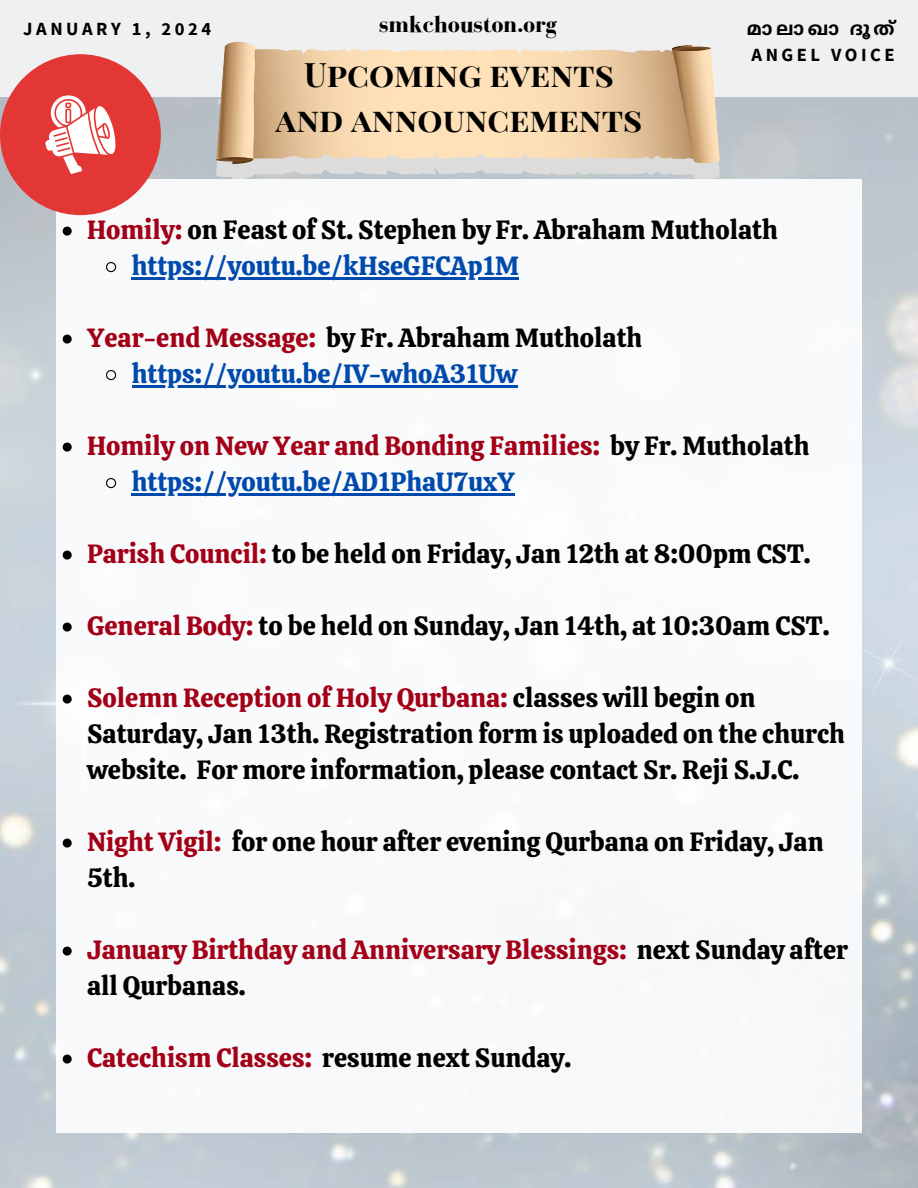
<style>
.page{position:relative;width:918px;height:1188px;background:#fff}
.page>*{position:absolute;margin:0;border:0;box-sizing:border-box;transform-origin:0 0}
.t1{font:700 33.15px/45.3px "Playfair Display SC";color:#000;text-align:center}
.t2{font:26.25px/36px "Calistoga";color:#000}
.t3{font:26.25px/36px "Calistoga";color:#a30018}
.t4{font:26.25px/36px "Calistoga";color:#004aad}
.t5{font:700 24px "Bodoni FLF";color:#000}
.t6{font:700 18.6px "Source Sans Pro";letter-spacing:.19em;color:#000}
.t7{font:700 18.6px "Noto Sans Malayalam";color:#000}
.s1{color:#a30018}
.s2{color:#004aad}
.s3{color:#000}
</style>
<div class="page">
<div style="left:0;top:0;width:918px;height:96px;background:#eff0f2"></div>
<svg style="left:216px;top:159px;width:504px;height:20px;background:#d4d6d7"></svg>
<svg style="left:255px;top:49px;width:416px;height:110px;background:#f1d2ab"></svg>
<svg style="left:671px;top:45px;width:49px;height:118px;background:#d5b590"></svg>
<hr style="left:678px;top:49px;width:28px;height:2px;background:#603813;border-radius:50%">
<svg style="left:216px;top:42px;width:39px;height:122px;background:#d3b48f"></svg>
<div style="left:56px;top:179px;width:806px;height:954px;background:#f8f9fa"></div>
<svg style="left:63px;top:227px;width:9px;height:9px"></svg>
<svg style="left:106px;top:262px;width:11px;height:11px"></svg>
<hr style="left:132px;top:277px;width:387px;height:2px;background:#004aad">
<svg style="left:63px;top:335px;width:9px;height:9px"></svg>
<svg style="left:106px;top:370px;width:11px;height:11px"></svg>
<hr style="left:132px;top:385px;width:385px;height:2px;background:#004aad">
<svg style="left:63px;top:443px;width:9px;height:9px"></svg>
<svg style="left:106px;top:478px;width:11px;height:11px"></svg>
<hr style="left:132px;top:493px;width:383px;height:2px;background:#004aad">
<svg style="left:63px;top:551px;width:9px;height:9px"></svg>
<svg style="left:63px;top:623px;width:9px;height:9px"></svg>
<svg style="left:63px;top:695px;width:9px;height:9px"></svg>
<svg style="left:63px;top:839px;width:9px;height:9px"></svg>
<svg style="left:63px;top:947px;width:9px;height:9px"></svg>
<svg style="left:63px;top:1055px;width:9px;height:9px"></svg>
<div style="left:0;top:54px;width:161px;height:161px;background:#e23734;border-radius:50%"></div>
<svg style="left:45px;top:95px;width:71px;height:79px"></svg>
<p class="t5" style="left:379px;top:11px;width:180px">smkchouston.org</p>
<p class="t6" style="left:23px;top:16px;width:189px">JANUARY 1, 2024</p>
<p class="t7" style="left:747px;top:19px;width:77px">മാലാഖാ</p>
<p class="t7" style="left:850px;top:19px;width:36px">ദൂ ത്</p>
<p class="t6" style="left:752px;top:42px;width:145px">ANGEL VOICE</p>
<p class="t1" style="left:276px;top:50px;width:368px">Upcoming events and announcements</p>
<p class="t2" style="left:132px;top:212px;width:648px;text-indent:-45px"><span class="s1">Homily:</span> on Feast of St. Stephen by Fr. Abraham Mutholath <span class="s2">https://youtu.be/kHseGFCAp1M</span></p>
<p class="t4" style="left:132px;top:320px;width:512px;text-indent:-45px"><span class="s1">Year-end Message:</span> <span class="s3">by Fr. Abraham Mutholath </span>https://youtu.be/IV-whoA31Uw</p>
<p class="t3" style="left:132px;top:428px;width:679px;text-indent:-45px">Homily on New Year and Bonding Families: <span class="s3">by Fr. Mutholath </span><span class="s2">https://youtu.be/AD1PhaU7uxY</span></p>
<p class="t2" style="left:87px;top:536px;width:725px"><span class="s1">Parish Council:</span> to be held on Friday, Jan 12th at 8:00pm CST.</p>
<p class="t2" style="left:87px;top:608px;width:744px"><span class="s1">General Body:</span> to be held on Sunday, Jan 14th, at 10:30am CST.</p>
<p class="t2" style="left:87px;top:680px;width:759px"><span class="s1">Solemn Reception of Holy Qurbana:</span> classes will begin on<br>Saturday, Jan 13th. Registration form is uploaded on the church website. For more information, please contact Sr. Reji S.J.C.</p>
<p class="t2" style="left:87px;top:824px;width:738px"><span class="s1">Night Vigil:</span> for one hour after evening Qurbana on Friday, Jan<br>5th.</p>
<p class="t3" style="left:87px;top:932px;width:763px">January Birthday and Anniversary Blessings: <span class="s3">next Sunday after all Qurbanas.</span></p>
<p class="t3" style="left:87px;top:1040px;width:486px">Catechism Classes: <span class="s3">resume next Sunday.</span></p>
</div>
